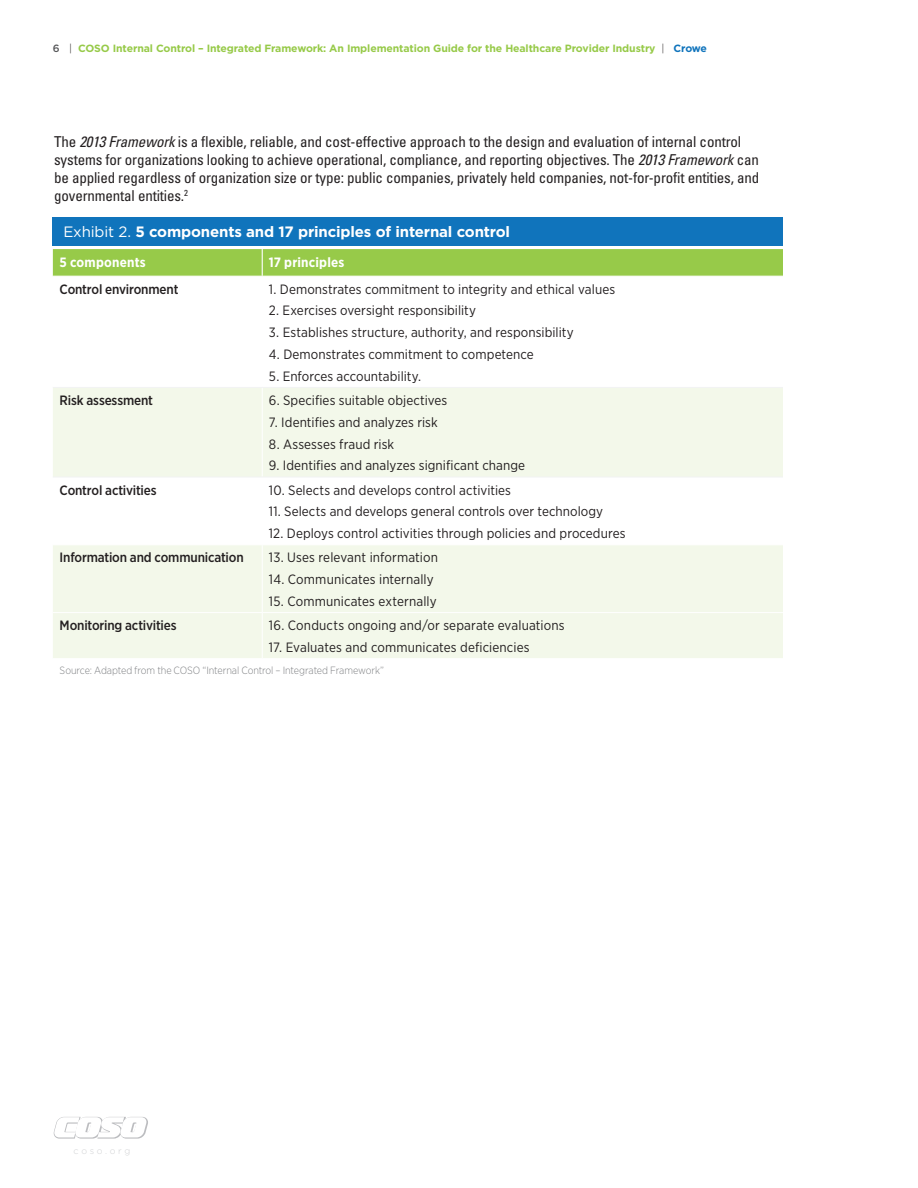
<style>
.page{position:relative;width:918px;height:1188px;background:#fff}
.page>*{position:absolute;margin:0;border:0;box-sizing:border-box;transform-origin:0 0}
.Body_Text{font:condensed 15px/18px "Univers";letter-spacing:-.01em;color:#231f20}
.Body_Text-2{font:700 15px "Gotham";letter-spacing:-.01em;color:#fff}
.body{font:13.5px "Gotham Narrow";letter-spacing:.005em;color:#231f20}
.body-2{font:500 13.5px "Gotham Narrow";letter-spacing:-.015em;color:#231f20}
.body-3{font:700 13.5px "Gotham Narrow";letter-spacing:.015em;color:#fff}
.t1{font:700 10.5px "Gotham";letter-spacing:-.01em;color:#97ca49}
.body-4{font:300 10.5px "Gotham Narrow";letter-spacing:-.005em;color:#808285}
.t2{font:300 9px "Gotham";letter-spacing:.3em;color:#d1d2d4}
.s1{font-weight:500;color:#57585a}
.s2{font-weight:300;color:#231f20}
.s3{color:#1074bc}
.s4{font-style:italic}
.s5{font-weight:400}
</style>
<div class="page">
<svg style="left:54px;top:1117px;width:94px;height:22px"></svg>
<div style="left:53px;top:218px;width:730px;height:28px;background:#1074bc"></div>
<svg style="left:53px;top:388px;width:730px;height:270px;fill:#f3f8ea"></svg>
<svg style="left:53px;top:249px;width:730px;height:27px;background:#98ca4b"></svg>
<hr style="left:262px;top:388px;width:1px;height:89px;background:#fff">
<hr style="left:262px;top:477px;width:1px;height:67px;background:#fff">
<hr style="left:53px;top:544px;width:209px;height:1px;background:#fff">
<hr style="left:262px;top:544px;width:521px;height:1px;background:#fff">
<hr style="left:262px;top:545px;width:1px;height:67px;background:#fff">
<hr style="left:53px;top:612px;width:209px;height:1px;background:#fff">
<hr style="left:262px;top:612px;width:521px;height:1px;background:#fff">
<hr style="left:262px;top:613px;width:1px;height:45px;background:#fff">
<hr style="left:53px;top:387px;width:209px;height:1px;background:#f2f3f4">
<hr style="left:262px;top:387px;width:521px;height:1px;background:#f2f3f4">
<hr style="left:53px;top:477px;width:209px;height:1px;background:#f2f3f4">
<hr style="left:262px;top:477px;width:521px;height:1px;background:#f2f3f4">
<p class="t1" style="left:53px;top:41px;width:656px"><span class="s1">6</span> <span class="s2">|</span> COSO Internal Control – Integrated Framework: An Implementation Guide for the Healthcare Provider Industry <span class="s2">|</span> <span class="s3">Crowe</span></p>
<p class="Body_Text" style="left:54px;top:132px;width:707px">The <span class="s4">2013 Framework</span> is a flexible, reliable, and cost-effective approach to the design and evaluation of internal control systems for organizations looking to achieve operational, compliance, and reporting objectives. The <span class="s4">2013 Framework</span> can be applied regardless of organization size or type: public companies, privately held companies, not-for-profit entities, and governmental entities.<sup>2</sup></p>
<p class="Body_Text-2" style="left:63px;top:222px;width:448px"><span class="s5">Exhibit 2.</span> 5 components and 17 principles of internal control</p>
<p class="body-3" style="left:60px;top:253px;width:88px">5 components</p>
<p class="body-3" style="left:269px;top:253px;width:77px">17 principles</p>
<p class="body-2" style="left:60px;top:280px;width:120px">Control environment</p>
<p class="body" style="left:269px;top:281px;width:348px">1. Demonstrates commitment to integrity and ethical values</p>
<p class="body" style="left:269px;top:302px;width:209px">2. Exercises oversight responsibility</p>
<p class="body" style="left:269px;top:324px;width:306px">3. Establishes structure, authority, and responsibility</p>
<p class="body" style="left:269px;top:346px;width:266px">4. Demonstrates commitment to competence</p>
<p class="body" style="left:269px;top:368px;width:154px">5. Enforces accountability.</p>
<p class="body-2" style="left:60px;top:392px;width:95px">Risk assessment</p>
<p class="body" style="left:269px;top:392px;width:180px">6. Specifies suitable objectives</p>
<p class="body" style="left:269px;top:414px;width:170px">7. Identifies and analyzes risk</p>
<p class="body" style="left:269px;top:435px;width:127px">8. Assesses fraud risk</p>
<p class="body" style="left:269px;top:457px;width:258px">9. Identifies and analyzes significant change</p>
<p class="body-2" style="left:60px;top:481px;width:98px">Control activities</p>
<p class="body" style="left:269px;top:481px;width:244px">10. Selects and develops control activities</p>
<p class="body" style="left:269px;top:503px;width:336px">11. Selects and develops general controls over technology</p>
<p class="body" style="left:269px;top:525px;width:358px">12. Deploys control activities through policies and procedures</p>
<p class="body-2" style="left:60px;top:549px;width:186px">Information and communication</p>
<p class="body" style="left:269px;top:549px;width:170px">13. Uses relevant information</p>
<p class="body" style="left:269px;top:571px;width:166px">14. Communicates internally</p>
<p class="body" style="left:269px;top:593px;width:169px">15. Communicates externally</p>
<p class="body-2" style="left:60px;top:617px;width:118px">Monitoring activities</p>
<p class="body" style="left:269px;top:617px;width:297px">16. Conducts ongoing and/or separate evaluations</p>
<p class="body" style="left:269px;top:639px;width:262px">17. Evaluates and communicates deficiencies</p>
<p class="body-4" style="left:60px;top:664px;width:326px">Source: Adapted from the COSO “Internal Control – Integrated Framework”</p>
<p class="t2" style="left:74px;top:1145px;width:58px">coso.org</p>
</div>
